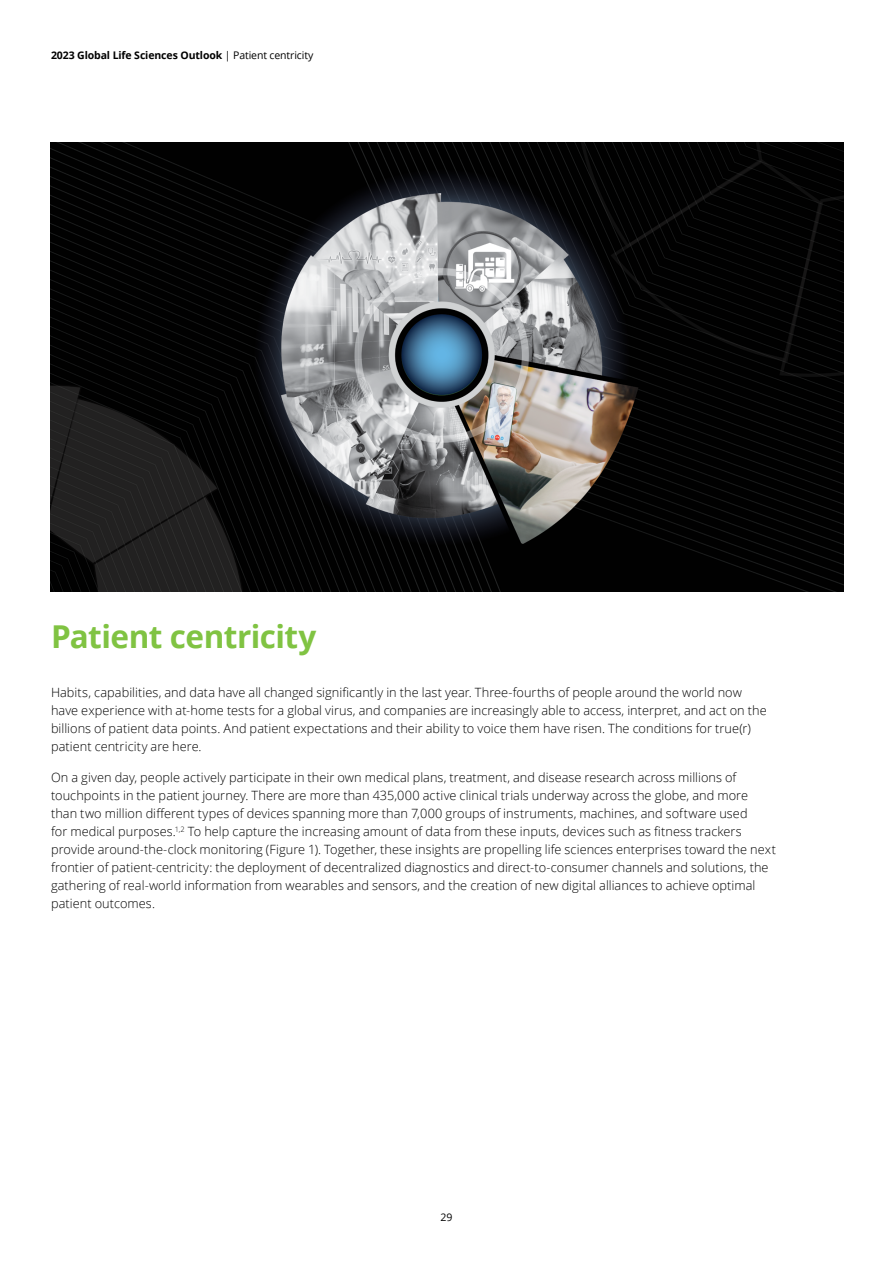
<style>
.page{position:relative;width:893px;height:1263px;background:#fff}
.page>*{position:absolute;margin:0;border:0;box-sizing:border-box;transform-origin:0 0}
.t1{font:700 31.5px "Open Sans";letter-spacing:-.02em;color:#80c342}
.t2{font:300 12.75px/18px "Open Sans";letter-spacing:.005em;color:#000}
.t3{font:700 10.5px "Open Sans";letter-spacing:-.01em;color:#000}
.t4{font:10.5px "Open Sans";color:#000}
.s1{font-weight:400}
</style>
<div class="page">
<img style="left:50px;top:142px;width:793px;height:449px">
<p class="t3" style="left:51px;top:48px;width:264px">2023 Global Life Sciences Outlook <span class="s1">| Patient centricity</span></p>
<h1 class="t1" style="left:51px;top:615px;width:267px">Patient centricity</h1>
<p class="t2" style="left:51px;top:683px;width:717px">Habits, capabilities, and data have all changed significantly in the last year. Three-fourths of people around the world now have experience with at-home tests for a global virus, and companies are increasingly able to access, interpret, and act on the billions of patient data points. And patient expectations and their ability to voice them have risen. The conditions for true(r) patient centricity are here.</p>
<p class="t2" style="left:51px;top:768px;width:726px">On a given day, people actively participate in their own medical plans, treatment, and disease research across millions of touchpoints in the patient journey. There are more than 435,000 active clinical trials underway across the globe, and more than two million different types of devices spanning more than 7,000 groups of instruments, machines, and software used<br>for medical purposes.<sup>1,2</sup> To help capture the increasing amount of data from these inputs, devices such as fitness trackers provide around-the-clock monitoring (Figure 1). Together, these insights are propelling life sciences enterprises toward the next frontier of patient-centricity: the deployment of decentralized diagnostics and direct-to-consumer channels and solutions, the gathering of real-world information from wearables and sensors, and the creation of new digital alliances to achieve optimal patient outcomes.</p>
<p class="t4" style="left:441px;top:1210px;width:13px">29</p>
</div>
